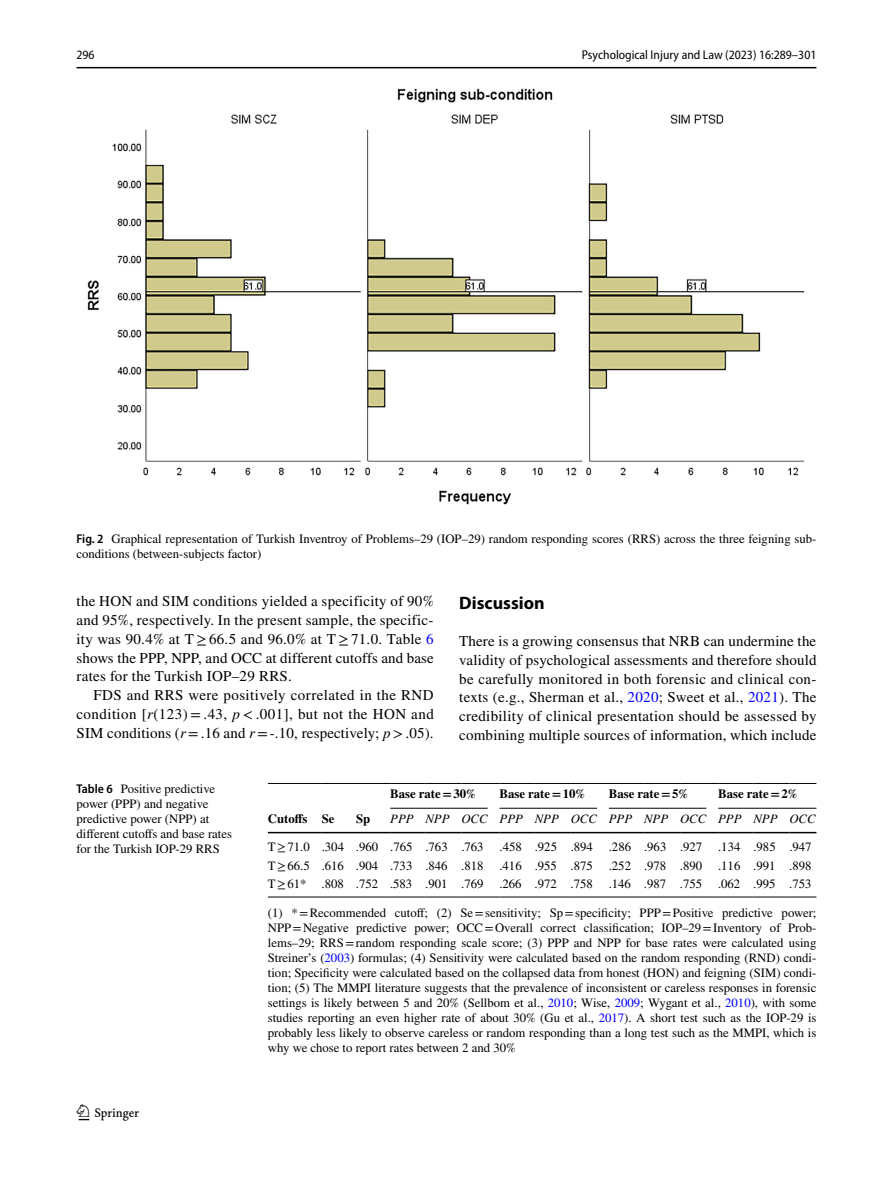
<style>
.page{position:relative;width:893px;height:1187px;background:#fff}
.page>*{position:absolute;margin:0;border:0;box-sizing:border-box;transform-origin:0 0}
.t1{font:22.5px "Springnew Regular 2";color:#000}
.t2{font:700 18px "Myriad Pro";color:#000}
.t3{font:15px/18.8px "STIX";letter-spacing:.01em;color:#000;text-align:justify}
.t4{font:12.75px/15px "STIX";color:#000}
.t5{font:700 12.75px "STIX";color:#000}
.t6{font:semi-condensed 12.75px "Myriad Pro";color:#000}
.t7{font:italic 12.75px "STIX";color:#000}
.s1{font-family:"Myriad Pro";font-weight:600;font-stretch:semi-condensed}
.s2{color:#00f}
.s3{font-style:italic}
</style>
<div class="page">
<hr style="left:77px;top:67px;width:739px;height:1px;background:#000">
<img style="left:87px;top:88px;width:718px;height:417px">
<hr style="left:268px;top:783px;width:54px;height:1px;background:#000">
<hr style="left:322px;top:783px;width:34px;height:1px;background:#000">
<hr style="left:356px;top:783px;width:34px;height:1px;background:#000">
<hr style="left:390px;top:783px;width:35px;height:1px;background:#000">
<hr style="left:425px;top:783px;width:36px;height:1px;background:#000">
<hr style="left:461px;top:783px;width:39px;height:1px;background:#000">
<hr style="left:500px;top:783px;width:35px;height:1px;background:#000">
<hr style="left:535px;top:783px;width:36px;height:1px;background:#000">
<hr style="left:571px;top:783px;width:38px;height:1px;background:#000">
<hr style="left:609px;top:783px;width:35px;height:1px;background:#000">
<hr style="left:644px;top:783px;width:36px;height:1px;background:#000">
<hr style="left:680px;top:783px;width:38px;height:1px;background:#000">
<hr style="left:718px;top:783px;width:35px;height:1px;background:#000">
<hr style="left:753px;top:783px;width:36px;height:1px;background:#000">
<svg style="left:789px;top:783px;width:27px;height:1px"></svg>
<hr style="left:268px;top:831px;width:54px;height:2px;background:#000">
<hr style="left:322px;top:831px;width:34px;height:2px;background:#000">
<hr style="left:356px;top:831px;width:34px;height:2px;background:#000">
<hr style="left:390px;top:831px;width:35px;height:2px;background:#000">
<hr style="left:425px;top:831px;width:36px;height:2px;background:#000">
<hr style="left:461px;top:831px;width:39px;height:2px;background:#000">
<hr style="left:500px;top:831px;width:35px;height:2px;background:#000">
<hr style="left:535px;top:831px;width:36px;height:2px;background:#000">
<hr style="left:571px;top:831px;width:38px;height:2px;background:#000">
<hr style="left:609px;top:831px;width:35px;height:2px;background:#000">
<hr style="left:644px;top:831px;width:36px;height:2px;background:#000">
<hr style="left:680px;top:831px;width:38px;height:2px;background:#000">
<hr style="left:718px;top:831px;width:35px;height:2px;background:#000">
<hr style="left:753px;top:831px;width:36px;height:2px;background:#000">
<hr style="left:789px;top:831px;width:27px;height:2px;background:#000">
<hr style="left:268px;top:896px;width:54px;height:1px;background:#000">
<hr style="left:322px;top:896px;width:34px;height:1px;background:#000">
<hr style="left:356px;top:896px;width:34px;height:1px;background:#000">
<hr style="left:390px;top:896px;width:35px;height:1px;background:#000">
<hr style="left:425px;top:896px;width:36px;height:1px;background:#000">
<hr style="left:461px;top:896px;width:39px;height:1px;background:#000">
<hr style="left:500px;top:896px;width:35px;height:1px;background:#000">
<hr style="left:535px;top:896px;width:36px;height:1px;background:#000">
<hr style="left:571px;top:896px;width:38px;height:1px;background:#000">
<hr style="left:609px;top:896px;width:35px;height:1px;background:#000">
<hr style="left:644px;top:896px;width:36px;height:1px;background:#000">
<hr style="left:680px;top:896px;width:38px;height:1px;background:#000">
<hr style="left:718px;top:896px;width:35px;height:1px;background:#000">
<hr style="left:753px;top:896px;width:36px;height:1px;background:#000">
<svg style="left:789px;top:896px;width:27px;height:1px"></svg>
<hr style="left:390px;top:807px;width:98px;height:1px;background:#000">
<hr style="left:500px;top:807px;width:97px;height:1px;background:#000">
<hr style="left:609px;top:807px;width:97px;height:1px;background:#000">
<hr style="left:718px;top:807px;width:98px;height:1px;background:#000">
<p class="t6" style="left:77px;top:48px;width:20px">296</p>
<p class="t6" style="left:582px;top:48px;width:236px">Psychological Injury and Law (2023) 16:289–301</p>
<p class="t4" style="left:77px;top:532px;width:741px"><span class="s1">Fig. 2</span> Graphical representation of Turkish Inventroy of Problems–29 (IOP–29) random responding scores (RRS) across the three feigning sub&shy;conditions (between-subjects factor)</p>
<p class="t3" style="left:77px;top:593px;width:359px">the HON and SIM conditions yielded a specificity of 90% and 95%, respectively. In the present sample, the specific&shy;ity was 90.4% at T≥66.5 and 96.0% at T≥71.0. Table <span class="s2">6 </span>shows the PPP, NPP, and OCC at different cutoffs and base rates for the Turkish IOP–29 RRS.</p>
<p class="t3" style="left:77px;top:686px;width:359px;text-indent:17px">FDS and RRS were positively correlated in the RND condition [<span class="s3">r</span>(123) = .43, <span class="s3">p</span> &lt; .001], but not the HON and SIM conditions (<span class="s3">r</span>=.16 and <span class="s3">r</span>=-.10, respectively; <span class="s3">p</span>&gt;.05).</p>
<h2 class="t2" style="left:459px;top:590px;width:87px">Discussion</h2>
<p class="t3" style="left:459px;top:632px;width:359px">There is a growing consensus that NRB can undermine the validity of psychological assessments and therefore should be carefully monitored in both forensic and clinical con&shy;texts (e.g., Sherman et al., <span class="s2">2020</span>; Sweet et al., <span class="s2">2021</span>). The credibility of clinical presentation should be assessed by combining multiple sources of information, which include</p>
<p class="t4" style="left:77px;top:781px;width:157px"><span class="s1">Table 6</span> Positive predictive power (PPP) and negative predictive power (NPP) at different cutoffs and base rates for the Turkish IOP-29 RRS</p>
<h1 class="t1" style="left:79px;top:1104px;width:62px">1 3</h1>
<p class="t5" style="left:390px;top:786px;width:87px">Base rate=30%</p>
<p class="t5" style="left:500px;top:786px;width:87px">Base rate=10%</p>
<p class="t5" style="left:609px;top:786px;width:81px">Base rate=5%</p>
<p class="t5" style="left:718px;top:786px;width:81px">Base rate=2%</p>
<p class="t5" style="left:268px;top:811px;width:68px">Cutoffs Se</p>
<p class="t5" style="left:356px;top:811px;width:16px">Sp</p>
<p class="t7" style="left:390px;top:809px;width:427px">PPP NPP OCC PPP NPP OCC PPP NPP OCC PPP NPP OCC</p>
<p class="t4" style="left:268px;top:838px;width:545px;line-height:18.8px;text-align:justify">T≥71.0 .304 .960 .765 .763 .763 .458 .925 .894 .286 .963 .927 .134 .985 .947<br>T≥66.5 .616 .904 .733 .846 .818 .416 .955 .875 .252 .978 .890 .116 .991 .898<br>T≥61* .808 .752 .583 .901 .769 .266 .972 .758 .146 .987 .755 .062 .995 .753</p>
<p class="t4" style="left:268px;top:905px;width:550px;text-align:justify">(1) *=Recommended cutoff; (2) Se=sensitivity; Sp=specificity; PPP=Positive predictive power; NPP=Negative predictive power; OCC=Overall correct classification; IOP–29=Inventory of Prob&shy;lems–29; RRS=random responding scale score; (3) PPP and NPP for base rates were calculated using Streiner’s (<span class="s2">2003</span>) formulas; (4) Sensitivity were calculated based on the random responding (RND) condi&shy;tion; Specificity were calculated based on the collapsed data from honest (HON) and feigning (SIM) condi&shy;tion; (5) The MMPI literature suggests that the prevalence of inconsistent or careless responses in forensic settings is likely between 5 and 20% (Sellbom et al., <span class="s2">2010</span>; Wise, <span class="s2">2009</span>; Wygant et al., <span class="s2">2010</span>), with some studies reporting an even higher rate of about 30% (Gu et al., <span class="s2">2017</span>). A short test such as the IOP-29 is probably less likely to observe careless or random responding than a long test such as the MMPI, which is why we chose to report rates between 2 and 30%</p>
</div>
